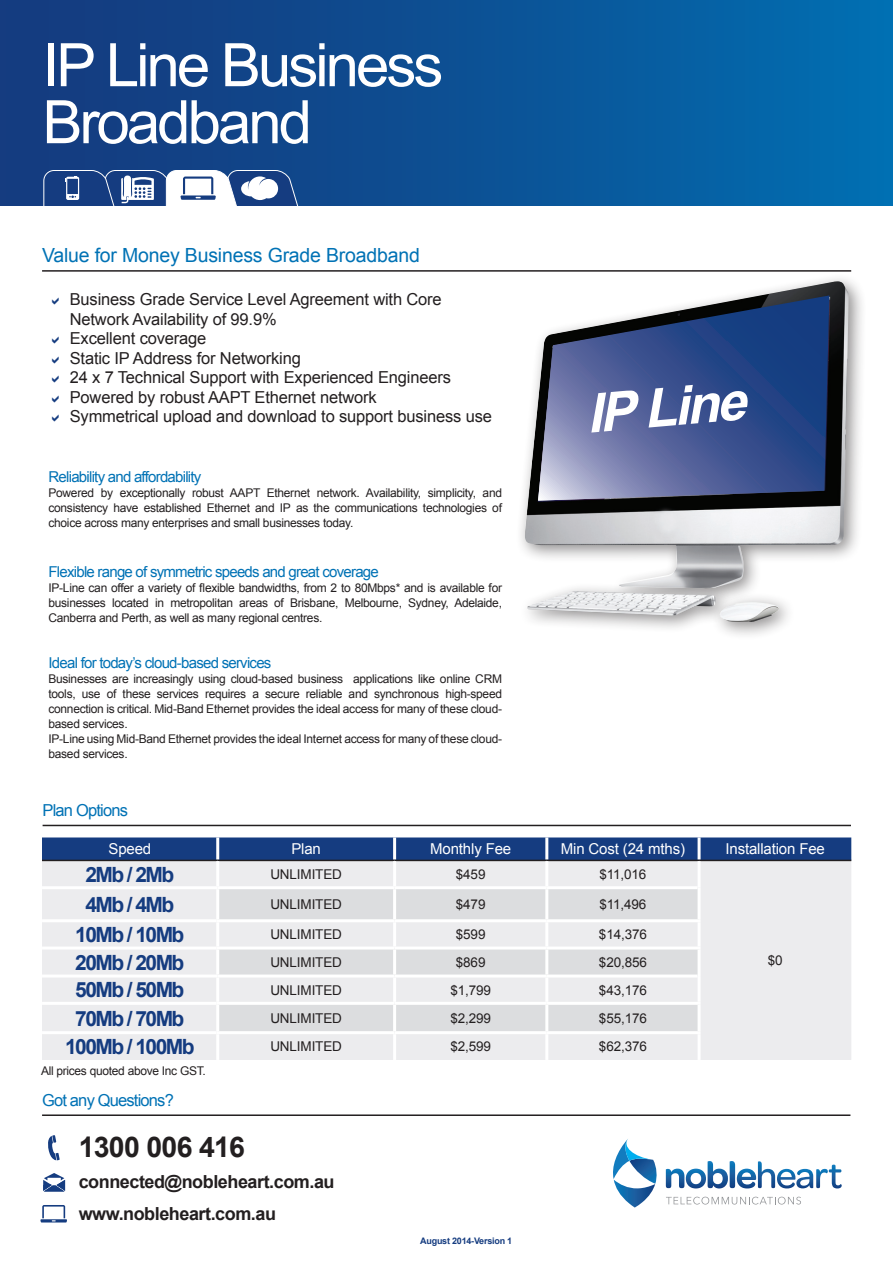
<style>
.page{position:relative;width:893px;height:1263px;background:#fff}
.page>*{position:absolute;margin:0;border:0;box-sizing:border-box;transform-origin:0 0}
.t1{font:60px/57px "Arial";letter-spacing:-.05em;color:#fff}
.t2{font:italic 700 54px "Arial";color:#fff}
.t3{font:700 28.5px "Arial";letter-spacing:-.025em;color:#231f20}
.t4{font:700 21px "Arial";letter-spacing:-.075em;color:#153c80}
.t5{font:19.5px "Arial";letter-spacing:-.01em;color:#0072b5}
.t6{font:700 18px/32.1px "Arial";letter-spacing:-.025em;color:#231f20}
.t7{font:16.5px/19.5px "Arial";letter-spacing:-.01em;color:#231f20}
.t8{font:16.5px "Arial";letter-spacing:-.05em;color:#0072b5}
.t9{font:15px "Arial";letter-spacing:-.05em;color:#0072b5}
.t10{font:15px "Arial";letter-spacing:-.01em;color:#fff}
.t11{font:13.5px "Arial";letter-spacing:-.01em;color:#231f20}
.t12{font:12px/15px "Arial";letter-spacing:-.025em;color:#231f20;text-align:justify}
.t13{font:700 9px "Arial";letter-spacing:-.025em;color:#153c80}
</style>
<div class="page">
<hr style="left:42px;top:1114px;width:808px;height:2px;background:#231f20">
<svg style="left:48px;top:1135px;width:12px;height:25px"></svg>
<svg style="left:43px;top:1173px;width:22px;height:18px"></svg>
<hr style="left:40px;top:1219px;width:27px;height:3px;background:#153c80">
<svg style="left:42px;top:1205px;width:23px;height:16px"></svg>
<div style="left:0;top:0;width:893px;height:207px;background:linear-gradient(to right,#16367a,#016cb0)"></div>
<svg style="left:666px;top:1161px;width:176px;height:27px"></svg>
<svg style="left:666px;top:1197px;width:135px;height:7px"></svg>
<svg style="left:613px;top:1139px;width:44px;height:68px"></svg>
<hr style="left:42px;top:270px;width:809px;height:2px;background:#231f20">
<hr style="left:43px;top:825px;width:808px;height:1px;background:#231f20">
<svg style="left:42px;top:837px;width:809px;height:23px;background:#1a4081"></svg>
<div style="left:42px;top:861px;width:809px;height:199px;background:#ececee"></div>
<svg style="left:219px;top:889px;width:479px;height:142px;background:#e2e3e5"></svg>
<hr style="left:216px;top:837px;width:3px;height:23px;background:#fff">
<hr style="left:393px;top:837px;width:3px;height:23px;background:#fff">
<hr style="left:545px;top:837px;width:3px;height:23px;background:#fff">
<hr style="left:698px;top:837px;width:3px;height:23px;background:#fff">
<hr style="left:42px;top:860px;width:176px;height:1px;background:#231f20">
<hr style="left:218px;top:860px;width:177px;height:1px;background:#231f20">
<hr style="left:395px;top:860px;width:152px;height:1px;background:#231f20">
<hr style="left:547px;top:860px;width:152px;height:1px;background:#231f20">
<hr style="left:699px;top:860px;width:152px;height:1px;background:#231f20">
<hr style="left:42px;top:886px;width:176px;height:3px;background:#fff">
<hr style="left:42px;top:946px;width:174px;height:3px;background:#fff">
<hr style="left:42px;top:1002px;width:174px;height:3px;background:#fff">
<hr style="left:42px;top:919px;width:174px;height:3px;background:#fff">
<hr style="left:42px;top:974px;width:176px;height:3px;background:#fff">
<hr style="left:42px;top:1031px;width:174px;height:3px;background:#fff">
<hr style="left:216px;top:861px;width:3px;height:25px;background:#fff">
<hr style="left:393px;top:861px;width:3px;height:25px;background:#fff">
<hr style="left:545px;top:861px;width:3px;height:25px;background:#fff">
<hr style="left:698px;top:861px;width:3px;height:27px;background:#fff">
<hr style="left:216px;top:922px;width:3px;height:24px;background:#fff">
<hr style="left:393px;top:922px;width:3px;height:24px;background:#fff">
<hr style="left:545px;top:922px;width:3px;height:24px;background:#fff">
<hr style="left:698px;top:922px;width:3px;height:24px;background:#fff">
<hr style="left:216px;top:977px;width:3px;height:25px;background:#fff">
<hr style="left:393px;top:977px;width:3px;height:25px;background:#fff">
<hr style="left:545px;top:977px;width:3px;height:25px;background:#fff">
<hr style="left:698px;top:976px;width:3px;height:26px;background:#fff">
<hr style="left:216px;top:1034px;width:3px;height:26px;background:#fff">
<hr style="left:393px;top:1034px;width:3px;height:26px;background:#fff">
<hr style="left:545px;top:1034px;width:3px;height:26px;background:#fff">
<hr style="left:698px;top:1034px;width:3px;height:26px;background:#fff">
<hr style="left:218px;top:886px;width:177px;height:3px;background:#fff">
<hr style="left:395px;top:886px;width:152px;height:3px;background:#fff">
<hr style="left:547px;top:886px;width:151px;height:3px;background:#fff">
<hr style="left:216px;top:889px;width:3px;height:30px;background:#fff">
<hr style="left:393px;top:889px;width:3px;height:30px;background:#fff">
<hr style="left:545px;top:889px;width:3px;height:30px;background:#fff">
<hr style="left:698px;top:888px;width:3px;height:31px;background:#fff">
<hr style="left:216px;top:919px;width:179px;height:3px;background:#fff">
<hr style="left:395px;top:919px;width:152px;height:3px;background:#fff">
<hr style="left:547px;top:919px;width:154px;height:3px;background:#fff">
<hr style="left:216px;top:946px;width:179px;height:3px;background:#fff">
<hr style="left:216px;top:949px;width:3px;height:25px;background:#fff">
<hr style="left:395px;top:946px;width:152px;height:3px;background:#fff">
<hr style="left:393px;top:949px;width:3px;height:25px;background:#fff">
<hr style="left:547px;top:946px;width:154px;height:3px;background:#fff">
<hr style="left:545px;top:949px;width:3px;height:25px;background:#fff">
<hr style="left:698px;top:949px;width:3px;height:27px;background:#fff">
<hr style="left:218px;top:974px;width:177px;height:3px;background:#fff">
<hr style="left:395px;top:974px;width:152px;height:3px;background:#fff">
<hr style="left:547px;top:974px;width:151px;height:3px;background:#fff">
<hr style="left:216px;top:1002px;width:179px;height:3px;background:#fff">
<hr style="left:216px;top:1005px;width:3px;height:26px;background:#fff">
<hr style="left:395px;top:1002px;width:152px;height:3px;background:#fff">
<hr style="left:393px;top:1005px;width:3px;height:26px;background:#fff">
<hr style="left:547px;top:1002px;width:154px;height:3px;background:#fff">
<hr style="left:545px;top:1005px;width:3px;height:26px;background:#fff">
<hr style="left:698px;top:1005px;width:3px;height:26px;background:#fff">
<hr style="left:216px;top:1031px;width:179px;height:3px;background:#fff">
<hr style="left:395px;top:1031px;width:152px;height:3px;background:#fff">
<hr style="left:547px;top:1031px;width:154px;height:3px;background:#fff">
<div style="left:515px;top:272px;width:352px;height:335px;background:#231f20;opacity:.5"></div>
<img style="left:524px;top:281px;width:325px;height:307px">
<div style="left:519px;top:582px;width:214px;height:52px;background:#231f20;opacity:.5"></div>
<img style="left:527px;top:591px;width:189px;height:24px">
<div style="left:711px;top:593px;width:85px;height:47px;background:#231f20;opacity:.5"></div>
<img style="left:718px;top:602px;width:61px;height:21px">
<svg style="left:538px;top:295px;width:291px;height:206px;background:#4f6191"></svg>
<svg style="left:43px;top:170px;width:256px;height:37px"></svg>
<h1 class="t1" style="left:43px;top:37px;width:402px">IP Line Business<br>Broadband</h1>
<h3 class="t5" style="left:42px;top:242px;width:379px">Value for Money Business Grade Broadband</h3>
<p class="t7" style="left:70px;top:290px;width:424px">Business Grade Service Level Agreement with Core Network Availability of 99.9%<br>Excellent coverage<br>Static IP Address for Networking<br>24 x 7 Technical Support with Experienced Engineers Powered by robust AAPT Ethernet network<br>Symmetrical upload and download to support business use</p>
<p class="t9" style="left:49px;top:467px;width:154px">Reliability and affordability</p>
<p class="t12" style="left:49px;top:486px;width:455px">Powered by exceptionally robust AAPT Ethernet network. Availability, simplicity, and consistency have established Ethernet and IP as the communications technologies of choice across many enterprises and small businesses today.</p>
<p class="t9" style="left:49px;top:562px;width:332px">Flexible range of symmetric speeds and great coverage</p>
<p class="t12" style="left:49px;top:580px;width:455px">IP-Line can offer a variety of flexible bandwidths, from 2 to 80Mbps* and is available for businesses located in metropolitan areas of Brisbane, Melbourne, Sydney, Adelaide, Canberra and Perth, as well as many regional centres.</p>
<p class="t9" style="left:49px;top:653px;width:224px">Ideal for today’s cloud-based services</p>
<p class="t12" style="left:49px;top:672px;width:455px;text-align:left">Businesses are increasingly using cloud-based business applications like online CRM tools, use of these services requires a secure reliable and synchronous high-speed connection is critical. Mid-Band Ethernet provides the ideal access for many of these cloud&shy;based services.<br>IP-Line using Mid-Band Ethernet provides the ideal Internet access for many of these cloud&shy;based services.</p>
<h2 class="t2" style="left:583px;top:378px;width:161px;rotate:-5deg">IP Line</h2>
<h3 class="t8" style="left:43px;top:800px;width:87px">Plan Options</h3>
<p class="t10" style="left:108px;top:839px;width:44px">Speed</p>
<p class="t10" style="left:291px;top:839px;width:31px">Plan</p>
<p class="t10" style="left:430px;top:839px;width:83px">Monthly Fee</p>
<p class="t10" style="left:561px;top:839px;width:126px">Min Cost (24 mths)</p>
<p class="t10" style="left:725px;top:839px;width:101px">Installation Fee</p>
<h3 class="t4" style="left:85px;top:860px;width:90px">2Mb / 2Mb</h3>
<p class="t11" style="left:270px;top:865px;width:73px">UNLIMITED</p>
<p class="t11" style="left:456px;top:865px;width:31px">$459</p>
<p class="t11" style="left:599px;top:865px;width:48px">$11,016</p>
<h3 class="t4" style="left:85px;top:890px;width:90px">4Mb / 4Mb</h3>
<p class="t11" style="left:270px;top:895px;width:73px">UNLIMITED</p>
<p class="t11" style="left:456px;top:895px;width:31px">$479</p>
<p class="t11" style="left:599px;top:895px;width:48px">$11,496</p>
<h3 class="t4" style="left:75px;top:921px;width:111px">10Mb / 10Mb</h3>
<p class="t11" style="left:270px;top:926px;width:73px">UNLIMITED</p>
<p class="t11" style="left:456px;top:926px;width:31px">$599</p>
<p class="t11" style="left:599px;top:926px;width:49px">$14,376</p>
<h3 class="t4" style="left:75px;top:948px;width:111px">20Mb / 20Mb</h3>
<p class="t11" style="left:270px;top:953px;width:73px">UNLIMITED</p>
<p class="t11" style="left:456px;top:953px;width:31px">$869</p>
<p class="t11" style="left:599px;top:953px;width:49px">$20,856</p>
<h3 class="t4" style="left:75px;top:976px;width:111px">50Mb / 50Mb</h3>
<p class="t11" style="left:270px;top:981px;width:73px">UNLIMITED</p>
<p class="t11" style="left:450px;top:981px;width:42px">$1,799</p>
<p class="t11" style="left:599px;top:981px;width:49px">$43,176</p>
<h3 class="t4" style="left:75px;top:1004px;width:111px">70Mb / 70Mb</h3>
<p class="t11" style="left:270px;top:1009px;width:73px">UNLIMITED</p>
<p class="t11" style="left:450px;top:1009px;width:42px">$2,299</p>
<p class="t11" style="left:599px;top:1009px;width:49px">$55,176</p>
<h3 class="t4" style="left:65px;top:1032px;width:131px">100Mb / 100Mb</h3>
<p class="t11" style="left:270px;top:1038px;width:73px">UNLIMITED</p>
<p class="t11" style="left:450px;top:1038px;width:42px">$2,599</p>
<p class="t11" style="left:599px;top:1038px;width:49px">$62,376</p>
<p class="t12" style="left:41px;top:1064px;width:166px">All prices quoted above Inc GST.</p>
<h3 class="t8" style="left:42px;top:1089px;width:133px">Got any Questions?</h3>
<h3 class="t3" style="left:79px;top:1128px;width:168px">1300 006 416</h3>
<h3 class="t6" style="left:79px;top:1166px;width:257px">connected@nobleheart.com.au www.nobleheart.com.au</h3>
<p class="t13" style="left:420px;top:1234px;width:94px">August 2014-Version 1</p>
<p class="t11" style="left:768px;top:951px;width:16px">$0</p>
</div>
